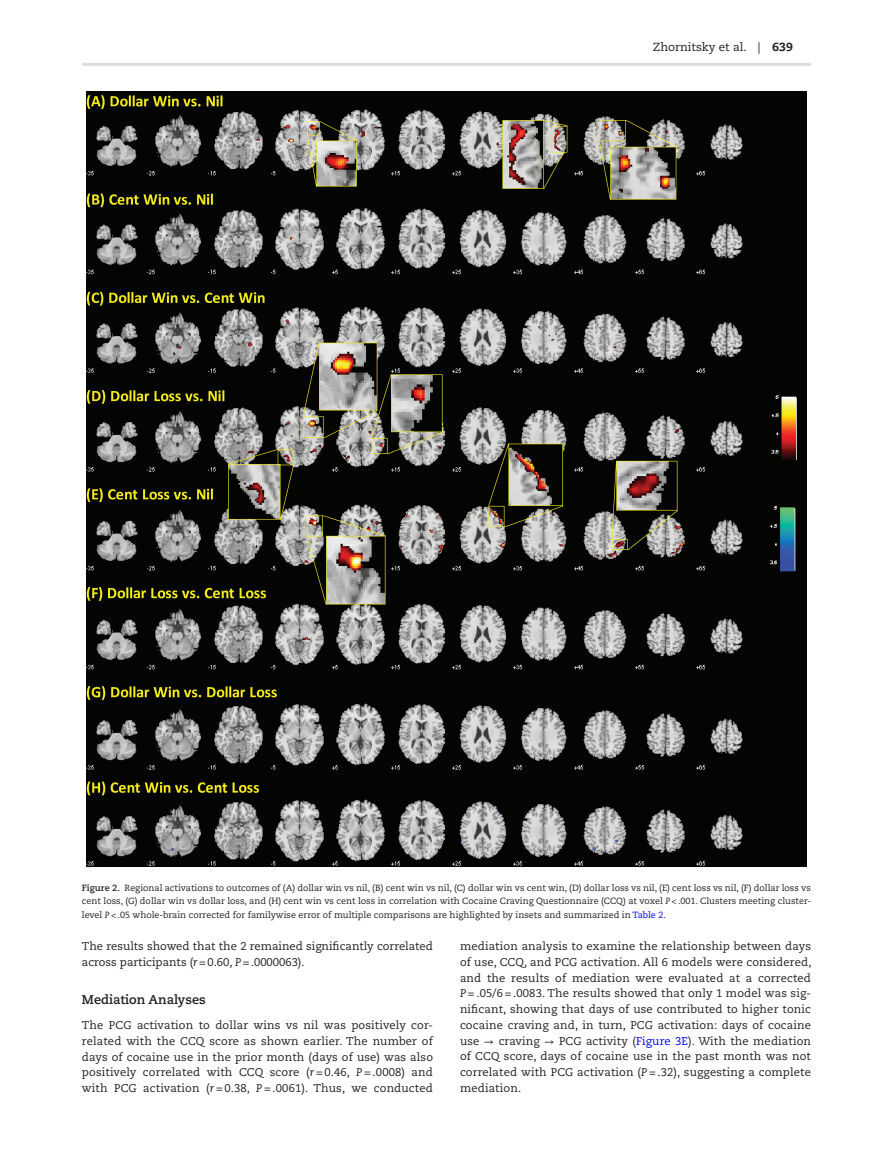
<style>
.page{position:relative;width:893px;height:1174px;background:#fff}
.page>*{position:absolute;margin:0;border:0;box-sizing:border-box;transform-origin:0 0}
.t1{font:700 12.75px "Caecilia LT Std";color:#231f20}
.t2{font:11.7px "Caecilia LT Std";color:#231f20}
.t3{font:11.25px/15.8px "Caecilia LT Std";letter-spacing:.015em;color:#231f20;text-align:justify}
.t4{font:9px/13.5px "Caecilia LT Std";color:#231f20;text-align:justify}
.s1{font-weight:800}
.s2{font-weight:700}
.s3{font-style:italic}
.s4{color:#00f}
.s5{font-family:"STIX General"}
</style>
<div class="page">
<hr style="left:82px;top:63px;width:729px;height:3px;background:#dcdddf">
<img style="left:86px;top:91px;width:720px;height:775px">
<p class="t2" style="left:653px;top:40px;width:142px">Zhornitsky et al. | <span class="s1">639</span></p>
<p class="t4" style="left:82px;top:881px;width:730px"><span class="s2">Figure 2.</span> Regional activations to outcomes of (A) dollar win vs nil, (B) cent win vs nil, (C) dollar win vs cent win, (D) dollar loss vs nil, (E) cent loss vs nil, (F) dollar loss vs cent loss, (G) dollar win vs dollar loss, and (H) cent win vs cent loss in correlation with Cocaine Craving Questionnaire (CCQ) at voxel <span class="s3">P</span>&lt;.001. Clusters meeting cluster&shy;level <span class="s3">P</span>&lt;.05 whole-brain corrected for familywise error of multiple comparisons are highlighted by insets and summarized in <span class="s4">Table 2</span>.</p>
<p class="t3" style="left:82px;top:938px;width:352px">The results showed that the 2 remained significantly correlated across participants (<span class="s3">r</span>=0.60, <span class="s3">P</span>=.0000063).</p>
<p class="t1" style="left:82px;top:991px;width:125px">Mediation Analyses</p>
<p class="t3" style="left:82px;top:1017px;width:353px">The PCG activation to dollar wins vs nil was positively cor&shy;related with the CCQ score as shown earlier. The number of days of cocaine use in the prior month (days of use) was also positively correlated with CCQ score (<span class="s3">r</span> = 0.46, <span class="s3">P</span> = .0008) and with PCG activation (<span class="s3">r</span> = 0.38, <span class="s3">P</span> = .0061). Thus, we conducted</p>
<p class="t3" style="left:460px;top:938px;width:353px">mediation analysis to examine the relationship between days of use, CCQ, and PCG activation. All 6 models were considered, and the results of mediation were evaluated at a corrected <span class="s3">P</span> = .05/6 = .0083. The results showed that only 1 model was sig&shy;nificant, showing that days of use contributed to higher tonic cocaine craving and, in turn, PCG activation: days of cocaine use <span class="s5">→</span> craving <span class="s5">→</span> PCG activity (<span class="s4">Figure 3E</span>). With the mediation of CCQ score, days of cocaine use in the past month was not correlated with PCG activation (<span class="s3">P</span> = .32), suggesting a complete mediation.</p>
</div>
